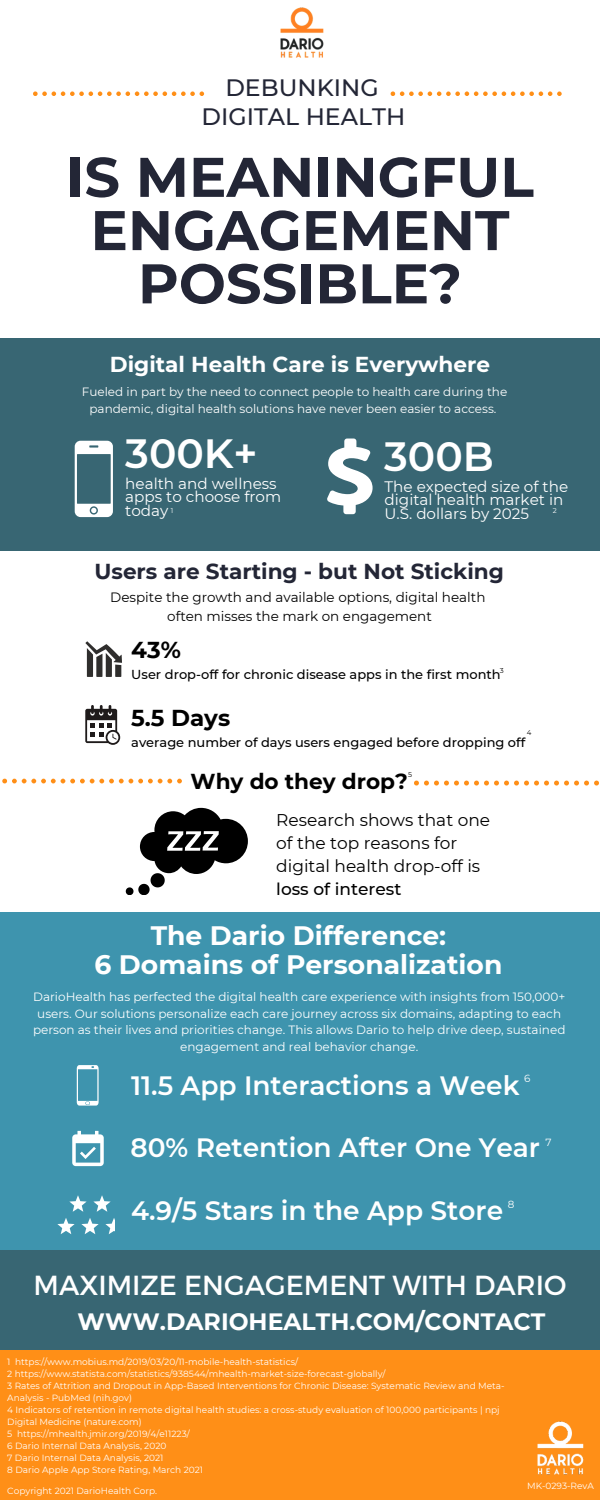
<style>
.page{position:relative;width:600px;height:1500px;background:#fff}
.page>*{position:absolute;margin:0;border:0;box-sizing:border-box;transform-origin:0 0}
.t1{font:700 55.8px/53.2px "Montserrat";color:#232636;text-align:center}
.t2{font:600 40.8px "Montserrat";color:#fff}
.t3{font:27.6px "Montserrat";color:#fff}
.t4{font:700 26.6px "Montserrat";color:#fff}
.t5{font:600 26.5px "Montserrat";color:#fff}
.t6{font:500 23.7px "Montserrat";color:#232636}
.t7{font:700 23.6px "Montserrat";color:#fff}
.t8{font:700 23px "Montserrat";color:#000}
.t9{font:700 21.6px "Montserrat";color:#232636}
.t10{font:700 21.6px "Montserrat";color:#fff}
.t11{font:700 21.6px "Montserrat";color:#000}
.t12{font:17px/23.2px "Montserrat";color:#000}
.t13{font:15.2px/13.5px "Montserrat";color:#fff}
.t14{font:13.5px "Montserrat";color:#000}
.t15{font:500 13px "Montserrat";color:#000}
.t16{font:12px/16.5px "Montserrat";color:#fff;text-align:center}
.t17{font:10.4px "Montserrat";color:#fff}
.t18{font:9px/12px "Montserrat";color:#fff}
.t19{font:7px "Montserrat";color:#000}
.t20{font:7px "Montserrat";color:#fff}
.s1{font-weight:500}
</style>
<div class="page">
<div style="left:0;top:902px;width:600px;height:419px;background:#3e94ae"></div>
<div style="left:0;top:551px;width:600px;height:360px;background:#fff"></div>
<div style="left:0;top:1250px;width:600px;height:101px;background:#386673"></div>
<div style="left:0;top:338px;width:600px;height:213px;background:#386673"></div>
<div style="left:0;top:1351px;width:600px;height:149px;background:#ff8f17"></div>
<svg style="left:33px;top:91px;width:171px;height:5px"></svg>
<img style="left:280px;top:7px;width:44px;height:51px">
<svg style="left:391px;top:91px;width:171px;height:5px"></svg>
<svg style="left:75px;top:441px;width:38px;height:76px"></svg>
<img style="left:538px;top:1421px;width:45px;height:53px">
<svg style="left:2px;top:779px;width:180px;height:4px"></svg>
<svg style="left:414px;top:781px;width:185px;height:5px"></svg>
<svg style="left:327px;top:439px;width:46px;height:75px"></svg>
<svg style="left:85px;top:705px;width:35px;height:40px"></svg>
<svg style="left:85px;top:641px;width:37px;height:36px"></svg>
<svg style="left:126px;top:808px;width:122px;height:87px"></svg>
<svg style="left:77px;top:1065px;width:22px;height:41px"></svg>
<svg style="left:72px;top:1131px;width:32px;height:35px"></svg>
<svg style="left:57px;top:1218px;width:18px;height:16px"></svg>
<svg style="left:81px;top:1218px;width:18px;height:16px"></svg>
<svg style="left:105px;top:1218px;width:9px;height:16px"></svg>
<svg style="left:69px;top:1195px;width:18px;height:17px"></svg>
<svg style="left:93px;top:1195px;width:18px;height:17px"></svg>
<p class="t6" style="left:225px;top:73px;width:155px">DEBUNKING</p>
<p class="t6" style="left:202px;top:102px;width:205px">DIGITAL HEALTH</p>
<p class="t1" style="left:66px;top:150px;width:469px">IS MEANINGFUL<br>ENGAGEMENT<br>POSSIBLE?</p>
<p class="t10" style="left:110px;top:351px;width:382px">Digital Health Care is Everywhere</p>
<p class="t16" style="left:82px;top:383px;width:427px">Fueled in part by the need to connect people to health care during the pandemic, digital health solutions have never been easier to access.</p>
<p class="t2" style="left:125px;top:429px;width:134px">300K+</p>
<p class="t2" style="left:384px;top:431px;width:111px">300B</p>
<p class="t13" style="left:385px;top:480px;width:185px">The expected size of the digital health market in<br>U.S. dollars by 2025</p>
<p class="t13" style="left:125px;top:477px;width:157px">health and wellness apps to choose from today</p>
<p class="t20" style="left:553px;top:506px;width:5px">2</p>
<p class="t20" style="left:171px;top:506px;width:4px">1</p>
<p class="t9" style="left:94px;top:558px;width:411px">Users are Starting - but Not Sticking</p>
<p class="t14" style="left:110px;top:589px;width:377px">Despite the growth and available options, digital health</p>
<p class="t14" style="left:167px;top:608px;width:266px">often misses the mark on engagement</p>
<p class="t8" style="left:131px;top:636px;width:51px">43%</p>
<p class="t15" style="left:131px;top:666px;width:371px">User drop-off for chronic disease apps in the first month</p>
<p class="t8" style="left:131px;top:703px;width:101px">5.5 Days</p>
<p class="t15" style="left:131px;top:734px;width:396px">average number of days users engaged before dropping off</p>
<p class="t11" style="left:191px;top:768px;width:219px">Why do they drop?</p>
<p class="t19" style="left:500px;top:667px;width:5px">3</p>
<p class="t19" style="left:527px;top:728px;width:6px">4</p>
<p class="t19" style="left:408px;top:770px;width:5px">5</p>
<p class="t12" style="left:276px;top:808px;width:215px">Research shows that one of the top reasons for digital health drop-off is <span class="s1">loss of interest</span></p>
<p class="t4" style="left:151px;top:919px;width:297px">The Dario Difference:</p>
<p class="t4" style="left:94px;top:948px;width:409px">6 Domains of Personalization</p>
<p class="t16" style="left:33px;top:989px;width:534px">DarioHealth has perfected the digital health care experience with insights from 150,000+ users. Our solutions personalize each care journey across six domains, adapting to each person as their lives and priorities change. This allows Dario to help drive deep, sustained engagement and real behavior change.</p>
<p class="t5" style="left:131px;top:1069px;width:390px">11.5 App Interactions a Week</p>
<p class="t5" style="left:131px;top:1132px;width:411px">80% Retention After One Year</p>
<p class="t17" style="left:524px;top:1071px;width:8px">6</p>
<p class="t17" style="left:546px;top:1136px;width:8px">7</p>
<p class="t5" style="left:131px;top:1195px;width:374px">4.9/5 Stars in the App Store</p>
<p class="t17" style="left:508px;top:1198px;width:8px">8</p>
<p class="t3" style="left:34px;top:1268px;width:534px">MAXIMIZE ENGAGEMENT WITH DARIO</p>
<p class="t7" style="left:78px;top:1307px;width:469px">WWW.DARIOHEALTH.COM/CONTACT</p>
<p class="t18" style="left:7px;top:1356px;width:292px">1 https://www.mobius.md/2019/03/20/11-mobile-health-statistics/</p>
<p class="t18" style="left:7px;top:1368px;width:380px">2 https://www.statista.com/statistics/938544/mhealth-market-size-forecast-globally/</p>
<p class="t18" style="left:7px;top:1380px;width:499px">3 Rates of Attrition and Dropout in App-Based Interventions for Chronic Disease: Systematic Review and Meta-<br>Analysis - PubMed (nih.gov)</p>
<p class="t18" style="left:7px;top:1404px;width:494px">4 Indicators of retention in remote digital health studies: a cross-study evaluation of 100,000 participants | npj<br>Digital Medicine (nature.com)</p>
<p class="t18" style="left:7px;top:1428px;width:184px">5 https://mhealth.jmir.org/2019/4/e11223/</p>
<p class="t18" style="left:7px;top:1440px;width:161px">6 Dario Internal Data Analysis, 2020</p>
<p class="t18" style="left:7px;top:1452px;width:158px">7 Dario Internal Data Analysis, 2021</p>
<p class="t18" style="left:7px;top:1464px;width:197px">8 Dario Apple App Store Rating, March 2021</p>
<p class="t18" style="left:7px;top:1485px;width:151px">Copyright 2021 DarioHealth Corp.</p>
<p class="t18" style="left:527px;top:1480px;width:68px">MK-0293-RevA</p>
</div>
